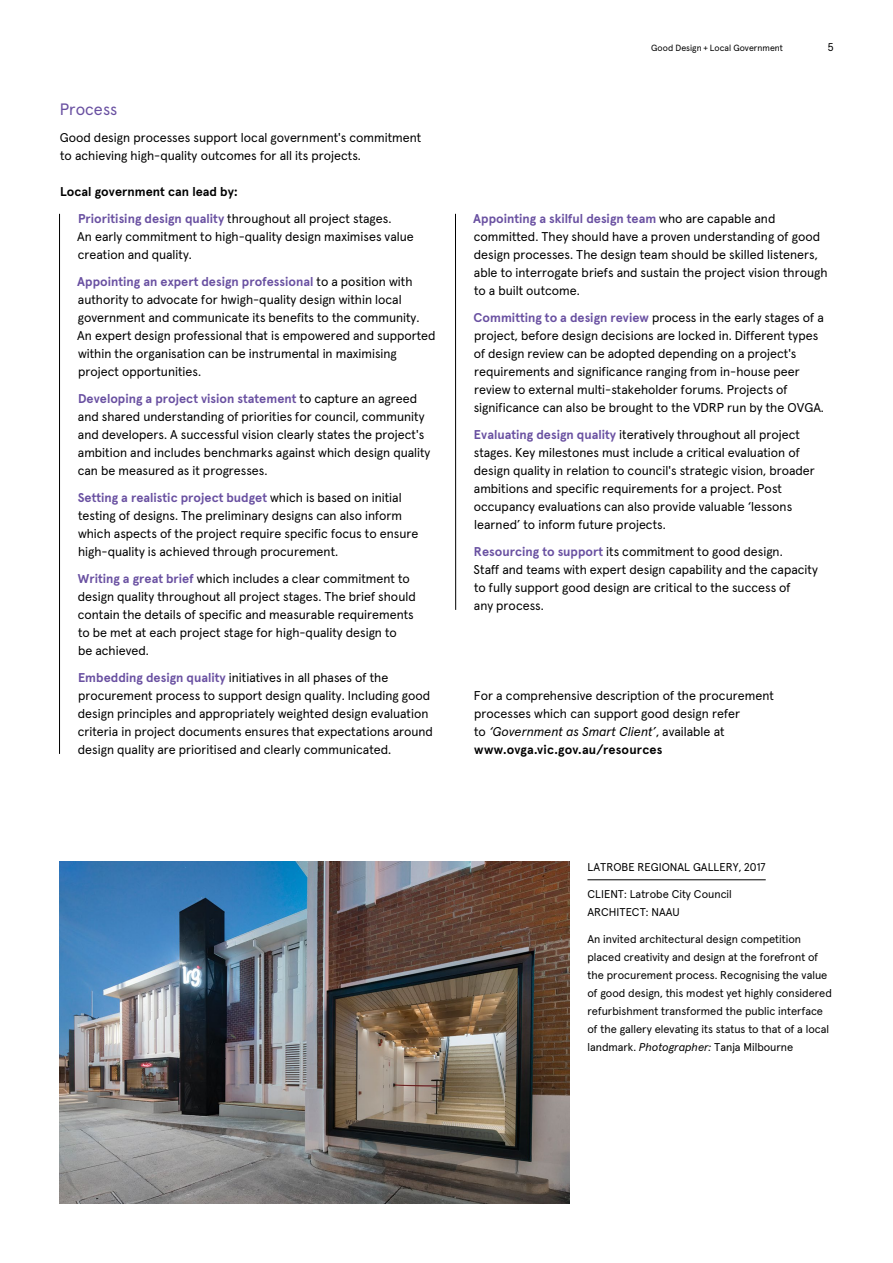
<style>
.page{position:relative;width:893px;height:1263px;background:#fff}
.page>*{position:absolute;margin:0;border:0;box-sizing:border-box;transform-origin:0 0}
.t1{font:16.5px "Apercu Pro";color:#6950a1}
.t2{font:12.75px/18px "Apercu Pro";color:#000}
.t3{font:11.25px/18px "Apercu Pro";color:#000}
.t4{font:9px "Apercu Pro";color:#000}
.s1{font-weight:700}
.s2{font-weight:700;color:#6950a1}
.s3{font-style:italic}
</style>
<div class="page">
<img style="left:60px;top:862px;width:509px;height:342px">
<hr style="left:59px;top:214px;width:1px;height:540px;background:#000">
<hr style="left:455px;top:214px;width:1px;height:396px;background:#000">
<hr style="left:587px;top:879px;width:179px;height:1px;background:#000">
<p class="t1" style="left:60px;top:96px;width:59px">Process</p>
<p class="t2" style="left:60px;top:127px;width:363px">Good design processes support local government's commitment to achieving high‑quality outcomes for all its projects.</p>
<p class="t2" style="left:78px;top:177px;width:315px;line-height:27px;text-indent:-18px"><span class="s1">Local government can lead by:<br></span><span class="s2">Prioritising design quality</span> throughout all project stages.</p>
<p class="t2" style="left:77px;top:226px;width:338px">An early commitment to high‑quality design maximises value creation and quality.</p>
<p class="t2" style="left:77px;top:271px;width:360px"><span class="s2">Appointing an expert design professional</span> to a position with authority to advocate for hwigh‑quality design within local government and communicate its benefits to the community.<br>An expert design professional that is empowered and supported within the organisation can be instrumental in maximising project opportunities.</p>
<p class="t2" style="left:78px;top:388px;width:354px"><span class="s2">Developing a project vision statement</span> to capture an agreed and shared understanding of priorities for council, community and developers. A successful vision clearly states the project's ambition and includes benchmarks against which design quality can be measured as it progresses.</p>
<p class="t2" style="left:78px;top:487px;width:342px"><span class="s2">Setting a realistic project budget</span> which is based on initial testing of designs. The preliminary designs can also inform which aspects of the project require specific focus to ensure high‑quality is achieved through procurement.</p>
<p class="t2" style="left:78px;top:568px;width:339px"><span class="s2">Writing a great brief</span> which includes a clear commitment to design quality throughout all project stages. The brief should contain the details of specific and measurable requirements to be met at each project stage for high‑quality design to<br>be achieved.</p>
<p class="t2" style="left:78px;top:667px;width:357px"><span class="s2">Embedding design quality</span> initiatives in all phases of the procurement process to support design quality. Including good design principles and appropriately weighted design evaluation criteria in project documents ensures that expectations around design quality are prioritised and clearly communicated.</p>
<p class="t4" style="left:651px;top:41px;width:133px">Good Design + Local Government</p>
<p class="t3" style="left:828px;top:37px;width:7px">5</p>
<p class="t2" style="left:473px;top:208px;width:356px"><span class="s2">Appointing a skilful design team</span> who are capable and committed. They should have a proven understanding of good design processes. The design team should be skilled listeners, able to interrogate briefs and sustain the project vision through to a built outcome.</p>
<p class="t2" style="left:474px;top:307px;width:352px"><span class="s2">Committing to a design review</span> process in the early stages of a project, before design decisions are locked in. Different types of design review can be adopted depending on a project's requirements and significance ranging from in‑house peer review to external multi‑stakeholder forums. Projects of significance can also be brought to the VDRP run by the OVGA.</p>
<p class="t2" style="left:474px;top:424px;width:343px"><span class="s2">Evaluating design quality</span> iteratively throughout all project stages. Key milestones must include a critical evaluation of design quality in relation to council's strategic vision, broader ambitions and specific requirements for a project. Post occupancy evaluations can also provide valuable ‘lessons learned’ to inform future projects.</p>
<p class="t2" style="left:474px;top:541px;width:346px"><span class="s2">Resourcing to support</span> its commitment to good design.<br>Staff and teams with expert design capability and the capacity to fully support good design are critical to the success of<br>any process.</p>
<p class="t2" style="left:474px;top:686px;width:301px">For a comprehensive description of the procurement processes which can support good design refer<br>to <span class="s3">‘Government as Smart Client’</span>, available at <span class="s1">www.ovga.vic.gov.au/resources</span></p>
<p class="t3" style="left:587px;top:857px;width:180px">LATROBE REGIONAL GALLERY, 2017</p>
<p class="t3" style="left:587px;top:884px;width:146px">CLIENT: Latrobe City Council<br>ARCHITECT: NAAU</p>
<p class="t3" style="left:587px;top:929px;width:246px">An invited architectural design competition placed creativity and design at the forefront of the procurement process. Recognising the value of good design, this modest yet highly considered refurbishment transformed the public interface of the gallery elevating its status to that of a local landmark. <span class="s3">Photographer:</span> Tanja Milbourne</p>
</div>
